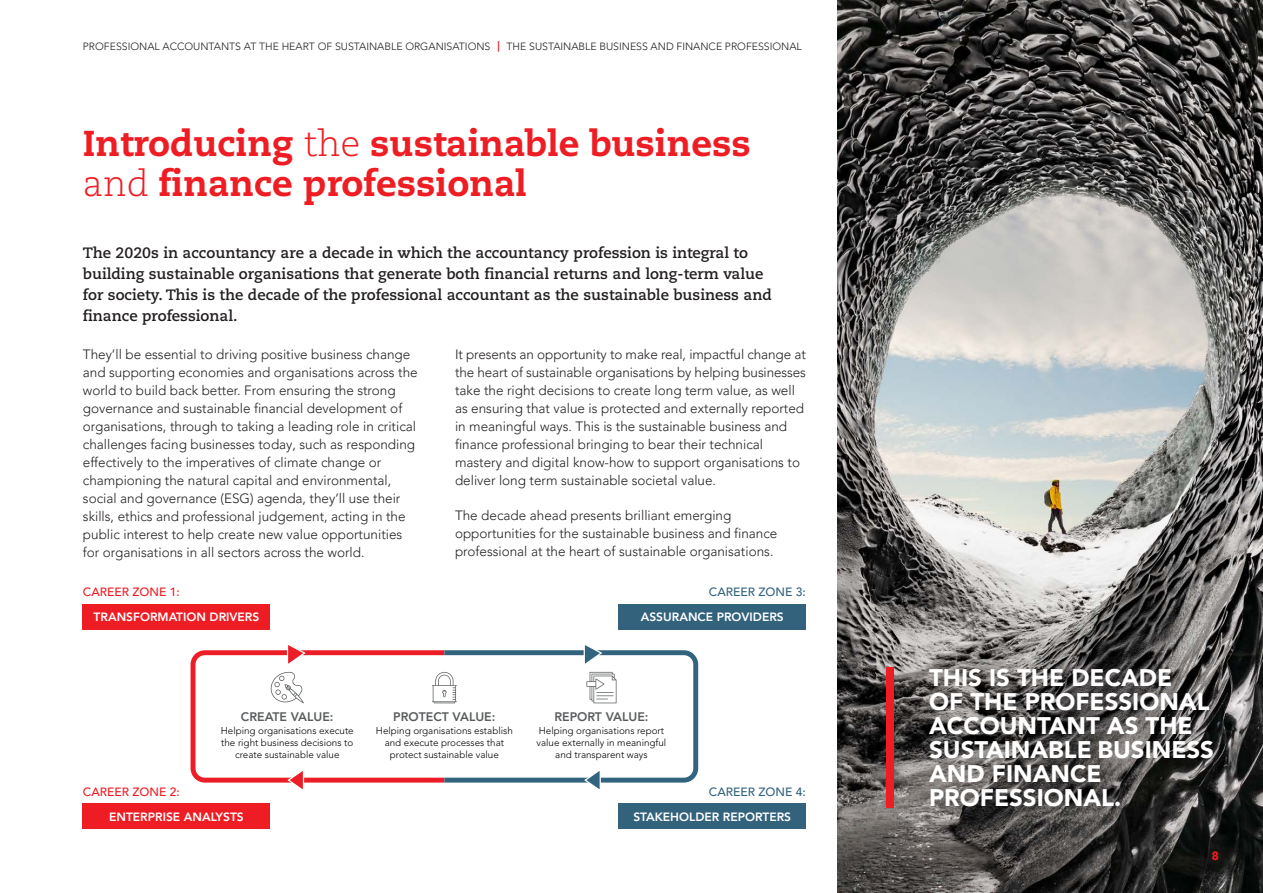
<style>
.page{position:relative;width:1263px;height:893px;background:#fff}
.page>*{position:absolute;margin:0;border:0;box-sizing:border-box;transform-origin:0 0}
.t1{font:800 36px/40.5px "Caecilia";color:#ee1d23}
.t2{font:900 24px/24px "Avenir LT Pro";color:#fff}
.t3{font:700 15px/21px "Caecilia";color:#231f20}
.t4{font:300 13.5px/18px "Avenir LT Pro";color:#231f20}
.t5{font:800 12.3px "Avenir LT Pro";color:#5a5d5e}
.t6{font:800 12px "Avenir LT Pro";color:#fff}
.t7{font:500 12px "Avenir LT Pro";color:#ee1d23}
.t8{font:500 12px "Avenir LT Pro";color:#33627d}
.t9{font:900 12px "Avenir LT Pro";color:#ee1d23}
.t10{font:300 10.5px "Avenir LT Pro";color:#231f20}
.t11{font:300 9.9px/11.9px "Avenir LT Pro";color:#000001;text-align:center}
.s1{font-weight:800;color:#ee1d23}
.s2{font-weight:300}
</style>
<div class="page">
<svg style="left:191px;top:645px;width:507px;height:145px"></svg>
<img style="left:838px;top:0;width:425px;height:893px">
<div style="left:887px;top:668px;width:7px;height:140px;background:#ee1d23"></div>
<div style="left:83px;top:604px;width:187px;height:25px;background:#ee1d23"></div>
<div style="left:83px;top:804px;width:187px;height:25px;background:#ee1d23"></div>
<div style="left:619px;top:604px;width:187px;height:25px;background:#33627d"></div>
<div style="left:619px;top:804px;width:187px;height:25px;background:#33627d"></div>
<p class="t10" style="left:83px;top:41px;width:720px">PROFESSIONAL ACCOUNTANTS AT THE HEART OF SUSTAINABLE ORGANISATIONS <span class="s1">|</span> THE SUSTAINABLE BUSINESS AND FINANCE PROFESSIONAL</p>
<h1 class="t1" style="left:83px;top:123px;width:669px">Introducing <span class="s2">the</span> sustainable business <span class="s2">and</span> finance professional</h1>
<p class="t3" style="left:83px;top:243px;width:690px">The 2020s in accountancy are a decade in which the accountancy profession is integral to building sustainable organisations that generate both financial returns and long-term value for society. This is the decade of the professional accountant as the sustainable business and finance professional.</p>
<p class="t4" style="left:83px;top:345px;width:336px">They’ll be essential to driving positive business change and supporting economies and organisations across the world to build back better. From ensuring the strong governance and sustainable financial development of organisations, through to taking a leading role in critical challenges facing businesses today, such as responding effectively to the imperatives of climate change or championing the natural capital and environmental, social and governance (ESG) agenda, they’ll use their skills, ethics and professional judgement, acting in the public interest to help create new value opportunities for organisations in all sectors across the world.</p>
<p class="t4" style="left:455px;top:345px;width:352px">It presents an opportunity to make real, impactful change at the heart of sustainable organisations by helping businesses take the right decisions to create long term value, as well as ensuring that value is protected and externally reported in meaningful ways. This is the sustainable business and finance professional bringing to bear their technical mastery and digital know-how to support organisations to deliver long term sustainable societal value.</p>
<p class="t4" style="left:455px;top:506px;width:324px">The decade ahead presents brilliant emerging opportunities for the sustainable business and finance professional at the heart of sustainable organisations.</p>
<p class="t7" style="left:83px;top:585px;width:98px">CAREER ZONE 1:</p>
<p class="t6" style="left:94px;top:610px;width:167px">TRANSFORMATION DRIVERS</p>
<p class="t8" style="left:709px;top:585px;width:98px">CAREER ZONE 3:</p>
<p class="t6" style="left:641px;top:610px;width:145px">ASSURANCE PROVIDERS</p>
<p class="t5" style="left:241px;top:710px;width:94px">CREATE VALUE:</p>
<p class="t11" style="left:221px;top:725px;width:135px">Helping organisations execute the right business decisions to create sustainable value</p>
<p class="t5" style="left:393px;top:710px;width:104px">PROTECT VALUE:</p>
<p class="t11" style="left:376px;top:725px;width:138px">Helping organisations establish and execute processes that protect sustainable value</p>
<p class="t5" style="left:554px;top:710px;width:96px">REPORT VALUE:</p>
<p class="t11" style="left:537px;top:725px;width:131px">Helping organisations report value externally in meaningful and transparent ways</p>
<p class="t7" style="left:83px;top:784px;width:98px">CAREER ZONE 2:</p>
<p class="t8" style="left:709px;top:784px;width:98px">CAREER ZONE 4:</p>
<p class="t6" style="left:109px;top:810px;width:136px">ENTERPRISE ANALYSTS</p>
<p class="t6" style="left:633px;top:810px;width:159px">STAKEHOLDER REPORTERS</p>
<h2 class="t2" style="left:929px;top:665px;width:286px">THIS IS THE DECADE<br>OF THE PROFESSIONAL<br>ACCOUNTANT AS THE<br>SUSTAINABLE BUSINESS<br>AND FINANCE<br>PROFESSIONAL.</h2>
<p class="t9" style="left:1212px;top:848px;width:9px">8</p>
</div>
